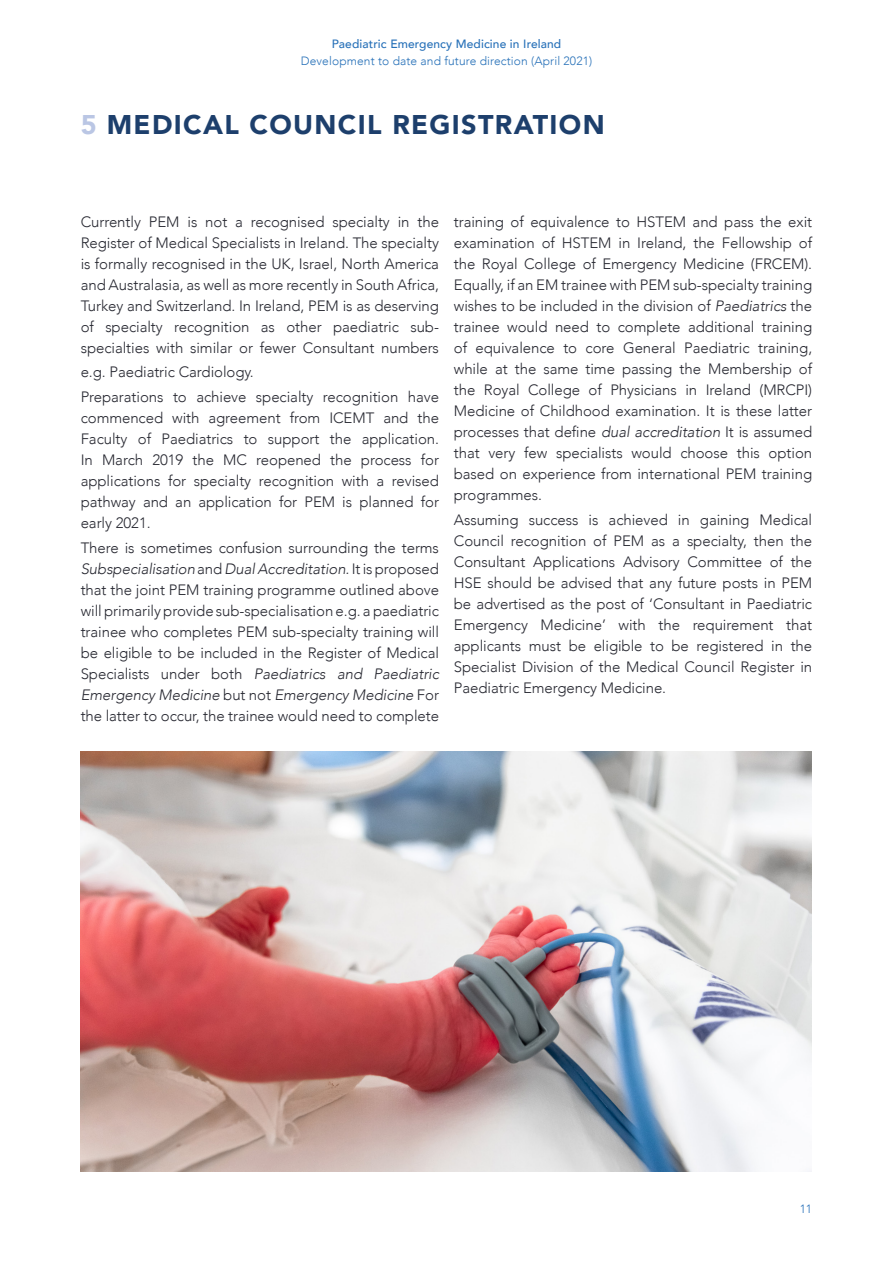
<style>
.page{position:relative;width:893px;height:1263px;background:#fff}
.page>*{position:absolute;margin:0;border:0;box-sizing:border-box;transform-origin:0 0}
.t1{font:900 27px "Avenir";letter-spacing:.05em;color:#1d3f6c}
.t2{font:300 15px/21px "Avenir";letter-spacing:-.005em;color:#282932;text-align:justify}
.t3{font:300 12px "Avenir";letter-spacing:.01em;color:#2670b8}
.t4{font:500 12px "Avenir";letter-spacing:.01em;color:#2670b8}
.s1{color:#bac6e4}
.s2{font-style:italic}
</style>
<div class="page">
<hr style="left:0;top:0;width:1px;height:1263px;background:#9da190">
<img style="left:80px;top:752px;width:732px;height:420px">
<p class="t4" style="left:332px;top:34px;width:231px">Paediatric Emergency Medicine in Ireland</p>
<p class="t3" style="left:301px;top:54px;width:293px">Development to date and future direction (April 2021)</p>
<h1 class="t1" style="left:80px;top:101px;width:526px"><span class="s1">5</span> MEDICAL COUNCIL REGISTRATION</h1>
<p class="t2" style="left:81px;top:211px;width:360px">Currently PEM is not a recognised specialty in the Register of Medical Specialists in Ireland. The specialty is formally recognised in the UK, Israel, North America and Australasia, as well as more recently in South Africa, Turkey and Switzerland. In Ireland, PEM is as deserving of specialty recognition as other paediatric sub&shy;specialties with similar or fewer Consultant numbers</p>
<p class="t2" style="left:81px;top:361px;width:175px">e.g. Paediatric Cardiology.</p>
<p class="t2" style="left:81px;top:386px;width:360px">Preparations to achieve specialty recognition have commenced with agreement from ICEMT and the Faculty of Paediatrics to support the application.<br>In March 2019 the MC reopened the process for applications for specialty recognition with a revised pathway and an application for PEM is planned for early 2021.</p>
<p class="t2" style="left:81px;top:537px;width:360px">There is sometimes confusion surrounding the terms <span class="s2">Subspecialisation</span> and <span class="s2">Dual Accreditation.</span> It is proposed that the joint PEM training programme outlined above will primarily provide sub-specialisation e.g. a paediatric trainee who completes PEM sub-specialty training will be eligible to be included in the Register of Medical Specialists under both <span class="s2">Paediatrics and Paediatric Emergency Medicine</span> but not <span class="s2">Emergency Medicine</span> For the latter to occur, the trainee would need to complete</p>
<p class="t2" style="left:454px;top:211px;width:360px">training of equivalence to HSTEM and pass the exit examination of HSTEM in Ireland, the Fellowship of the Royal College of Emergency Medicine (FRCEM).<br>Equally, if an EM trainee with PEM sub-specialty training wishes to be included in the division of <span class="s2">Paediatrics</span> the trainee would need to complete additional training of equivalence to core General Paediatric training, while at the same time passing the Membership of the Royal College of Physicians in Ireland (MRCPI)<br>Medicine of Childhood examination. It is these latter processes that define <span class="s2">dual accreditation</span> It is assumed that very few specialists would choose this option based on experience from international PEM training programmes.</p>
<p class="t2" style="left:454px;top:509px;width:360px">Assuming success is achieved in gaining Medical Council recognition of PEM as a specialty, then the Consultant Applications Advisory Committee of the HSE should be advised that any future posts in PEM be advertised as the post of ‘Consultant in Paediatric Emergency Medicine’ with the requirement that applicants must be eligible to be registered in the Specialist Division of the Medical Council Register in Paediatric Emergency Medicine.</p>
<p class="t3" style="left:800px;top:1202px;width:14px">11</p>
</div>
